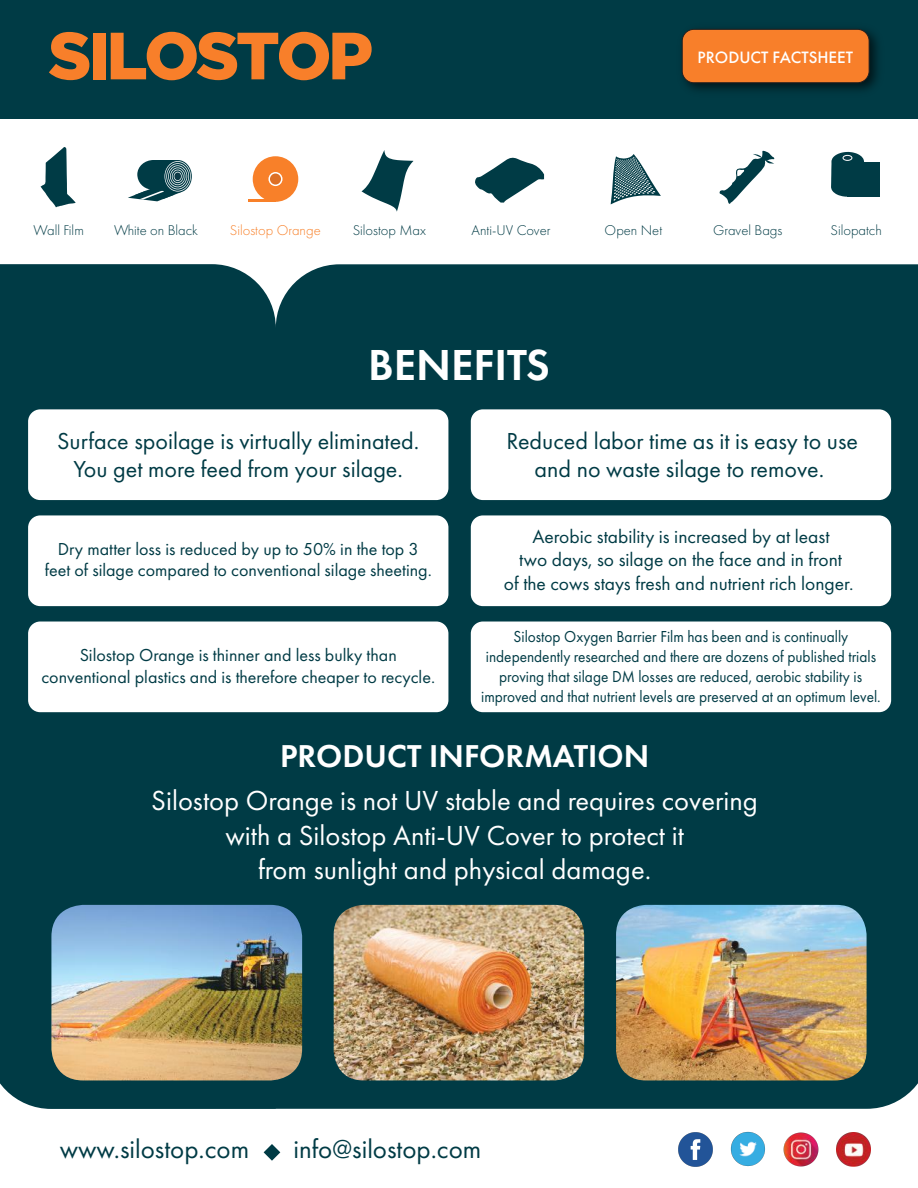
<style>
.page{position:relative;width:918px;height:1188px;background:#fff}
.page>*{position:absolute;margin:0;border:0;box-sizing:border-box;transform-origin:0 0}
.t1{font:600 45px "Futura PT";color:#fff}
.t2{font:600 32.7px "Futura PT";color:#fff}
.t3{font:28.5px/34.3px "Futura PT";color:#fff;text-align:center}
.t4{font:27px "Futura PT";color:#003b45}
.t5{font:24px/28.8px "Futura PT";color:#003b45;text-align:center}
.t6{font:19.5px/23.4px "Futura PT";color:#003b45;text-align:center}
.t7{font:18px/21.6px "Futura PT";color:#003b45;text-align:center}
.t8{font:500 17.1px "Futura PT";color:#fff}
.t9{font:16.5px/19.8px "Futura PT";color:#003b45;text-align:center;scale:.93 1}
.t10{font:300 14.7px "Futura PT";color:#003b45}
.t11{font:300 14.7px "Futura PT";color:#f88029}
</style>
<div class="page">
<div style="left:0;top:264px;width:918px;height:845px;background:#003b45"></div>
<div style="left:0;top:0;width:918px;height:118px;background:#003b45"></div>
<svg style="left:49px;top:32px;width:40px;height:48px"></svg>
<div style="left:93px;top:33px;width:13px;height:46px;background:#f87f2a"></div>
<svg style="left:111px;top:32px;width:261px;height:48px"></svg>
<img style="left:681px;top:28px;width:197px;height:63px">
<div style="left:682px;top:29px;width:187px;height:54px;background:#f87f2a;border-radius:12px"></div>
<div style="left:682px;top:29px;width:187px;height:54px;border:1px solid #241f1f;border-radius:12px"></div>
<svg style="left:264px;top:1144px;width:16px;height:17px"></svg>
<img style="left:678px;top:1132px;width:35px;height:35px">
<img style="left:837px;top:1132px;width:33px;height:34px">
<img style="left:730px;top:1131px;width:35px;height:36px">
<img style="left:783px;top:1132px;width:36px;height:35px">
<img style="left:51px;top:905px;width:251px;height:175px">
<img style="left:616px;top:905px;width:251px;height:175px">
<img style="left:334px;top:905px;width:250px;height:175px">
<div style="left:28px;top:409px;width:420px;height:91px;background:#fff;border-radius:12px"></div>
<div style="left:471px;top:409px;width:420px;height:91px;background:#fff;border-radius:12px"></div>
<div style="left:28px;top:515px;width:420px;height:91px;background:#fff;border-radius:12px"></div>
<div style="left:471px;top:515px;width:420px;height:91px;background:#fff;border-radius:12px"></div>
<div style="left:28px;top:622px;width:420px;height:90px;background:#fff;border-radius:12px"></div>
<div style="left:471px;top:622px;width:420px;height:90px;background:#fff;border-radius:12px"></div>
<svg style="left:41px;top:147px;width:35px;height:60px"></svg>
<div style="left:58px;top:186px;width:8px;height:7px;background:#003b45"></div>
<svg style="left:831px;top:152px;width:33px;height:45px"></svg>
<div style="left:847px;top:162px;width:33px;height:35px;background:#003b45"></div>
<div style="left:843px;top:155px;width:9px;height:5px;background:#0a3a46;border-radius:50%"></div>
<div style="left:843px;top:155px;width:9px;height:6px;border:1px solid #fff;border-radius:50%"></div>
<div style="left:253px;top:156px;width:45px;height:46px;background:#f88029;border-radius:50%"></div>
<div style="left:269px;top:173px;width:13px;height:12px;background:#dd7026;border-radius:50%"></div>
<div style="left:268px;top:172px;width:15px;height:14px;border:2px solid #fff;border-radius:50%"></div>
<hr style="left:248px;top:200px;width:28px;height:2px;background:#f88029">
<svg style="left:475px;top:157px;width:69px;height:46px"></svg>
<svg style="left:362px;top:150px;width:51px;height:62px"></svg>
<svg style="left:720px;top:151px;width:54px;height:53px"></svg>
<svg style="left:729px;top:163px;width:30px;height:31px"></svg>
<svg style="left:730px;top:163px;width:30px;height:32px"></svg>
<svg style="left:731px;top:164px;width:29px;height:31px"></svg>
<svg style="left:611px;top:154px;width:50px;height:50px"></svg>
<svg style="left:128px;top:160px;width:63px;height:41px"></svg>
<p class="t8" style="left:698px;top:47px;width:157px">PRODUCT FACTSHEET</p>
<p class="t10" style="left:34px;top:221px;width:52px">Wall Film</p>
<p class="t10" style="left:114px;top:221px;width:85px">White on Black</p>
<p class="t11" style="left:230px;top:221px;width:92px">Silostop Orange</p>
<p class="t10" style="left:353px;top:221px;width:75px">Silostop Max</p>
<p class="t10" style="left:472px;top:221px;width:80px">Anti-UV Cover</p>
<p class="t10" style="left:605px;top:221px;width:59px">Open Net</p>
<p class="t10" style="left:713px;top:221px;width:71px">Gravel Bags</p>
<p class="t10" style="left:830px;top:221px;width:53px">Silopatch</p>
<h1 class="t1" style="left:368px;top:337px;width:183px">BENEFITS</h1>
<h3 class="t5" style="left:57px;top:426px;width:364px">Surface spoilage is virtually eliminated.<br>You get more feed from your silage.</h3>
<h3 class="t5" style="left:507px;top:426px;width:353px">Reduced labor time as it is easy to use and no waste silage to remove.</h3>
<p class="t7" style="left:45px;top:538px;width:389px">Dry matter loss is reduced by up to 50% in the top 3 feet of silage compared to conventional silage sheeting.</p>
<p class="t7" style="left:41px;top:644px;width:395px">Silostop Orange is thinner and less bulky than conventional plastics and is therefore cheaper to recycle.</p>
<p class="t6" style="left:504px;top:525px;width:351px">Aerobic stability is increased by at least<br>two days, so silage on the face and in front<br>of the cows stays fresh and nutrient rich longer.</p>
<p class="t9" style="left:481px;top:627px;width:431px">Silostop Oxygen Barrier Film has been and is continually independently researched and there are dozens of published trials proving that silage DM losses are reduced, aerobic stability is improved and that nutrient levels are preserved at an optimum level.</p>
<h2 class="t2" style="left:280px;top:735px;width:371px">PRODUCT INFORMATION</h2>
<h3 class="t3" style="left:151px;top:783px;width:608px">Silostop Orange is not UV stable and requires covering with a Silostop Anti-UV Cover to protect it<br>from sunlight and physical damage.</h3>
<h3 class="t4" style="left:60px;top:1133px;width:191px">www.silostop.com</h3>
<h3 class="t4" style="left:294px;top:1133px;width:189px">info@silostop.com</h3>
</div>
